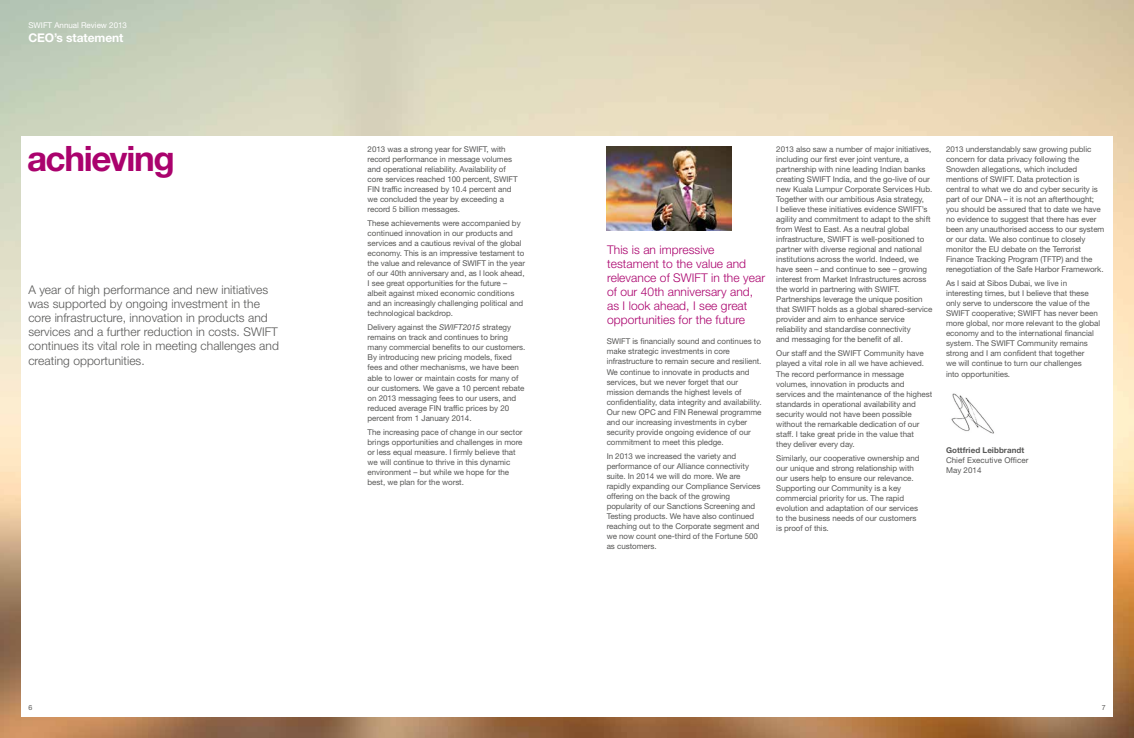
<style>
.page{position:relative;width:1134px;height:738px;background:#fff}
.page>*{position:absolute;margin:0;border:0;box-sizing:border-box;transform-origin:0 0}
.t1{font:700 35px "Helvetica Neue LT Std";letter-spacing:-.04em;color:#aa026d}
.t2{font:300 12px/14px "Helvetica Neue LT Std";letter-spacing:.005em;color:#575756}
.t3{font:300 12px/14px "Helvetica Neue LT Std";letter-spacing:.005em;color:#aa026d}
.t4{font:700 12px "Helvetica Neue LT Std";letter-spacing:-.005em;color:#fff}
.t5{font:8px/10px "Helvetica Neue LT Std";letter-spacing:-.005em;color:#575756}
.t6{font:8px "Helvetica Neue LT Std";color:#fff}
.t7{font:700 8px "Helvetica Neue LT Std";letter-spacing:.005em;color:#575756}
.t8{font:7px "Helvetica Neue LT Std";color:#575756}
.s1{font-family:"Helvetica Neue";font-style:italic}
</style>
<div class="page">
<img style="left:0;top:0;width:1134px;height:737px">
<div style="left:21px;top:136px;width:1092px;height:580px;background:#fff"></div>
<img style="left:607px;top:146px;width:124px;height:85px">
<img style="left:951px;top:393px;width:43px;height:41px">
<p class="t6" style="left:28px;top:21px;width:100px">SWIFT Annual Review 2013</p>
<h2 class="t4" style="left:28px;top:30px;width:97px">CEO’s statement</h2>
<h1 class="t1" style="left:27px;top:137px;width:149px">achieving</h1>
<p class="t5" style="left:776px;top:144px;width:157px">2013 also saw a number of major initiatives, including our first ever joint venture, a partnership with nine leading Indian banks creating SWIFT India, and the go-live of our new Kuala Lumpur Corporate Services Hub.<br>Together with our ambitious Asia strategy,<br>I believe these initiatives evidence SWIFT’s agility and commitment to adapt to the shift from West to East. As a neutral global infrastructure, SWIFT is well-positioned to partner with diverse regional and national institutions across the world. Indeed, we have seen – and continue to see – growing interest from Market Infrastructures across the world in partnering with SWIFT.<br>Partnerships leverage the unique position that SWIFT holds as a global shared-service provider and aim to enhance service reliability and standardise connectivity<br>and messaging for the benefit of all.</p>
<p class="t5" style="left:776px;top:348px;width:157px">Our staff and the SWIFT Community have played a vital role in all we have achieved.<br>The record performance in message volumes, innovation in products and services and the maintenance of the highest standards in operational availability and security would not have been possible without the remarkable dedication of our staff. I take great pride in the value that<br>they deliver every day.</p>
<p class="t5" style="left:776px;top:452px;width:145px">Similarly, our cooperative ownership and our unique and strong relationship with our users help to ensure our relevance.<br>Supporting our Community is a key commercial priority for us. The rapid evolution and adaptation of our services to the business needs of our customers is proof of this.</p>
<p class="t5" style="left:368px;top:144px;width:152px">2013 was a strong year for SWIFT, with record performance in message volumes and operational reliability. Availability of core services reached 100 percent, SWIFT FIN traffic increased by 10.4 percent and we concluded the year by exceeding a record 5 billion messages.</p>
<p class="t5" style="left:368px;top:218px;width:159px">These achievements were accompanied by continued innovation in our products and services and a cautious revival of the global economy. This is an impressive testament to the value and relevance of SWIFT in the year of our 40th anniversary and, as I look ahead, I see great opportunities for the future – albeit against mixed economic conditions and an increasingly challenging political and technological backdrop.</p>
<p class="t5" style="left:368px;top:322px;width:159px">Delivery against the <span class="s1">SWIFT2015</span> strategy remains on track and continues to bring many commercial benefits to our customers.<br>By introducing new pricing models, fixed fees and other mechanisms, we have been able to lower or maintain costs for many of our customers. We gave a 10 percent rebate on 2013 messaging fees to our users, and reduced average FIN traffic prices by 20 percent from 1 January 2014.</p>
<p class="t5" style="left:368px;top:426px;width:156px">The increasing pace of change in our sector brings opportunities and challenges in more or less equal measure. I firmly believe that we will continue to thrive in this dynamic environment – but while we hope for the best, we plan for the worst.</p>
<h2 class="t3" style="left:607px;top:242px;width:160px">This is an impressive testament to the value and relevance of SWIFT in the year of our 40th anniversary and, as I look ahead, I see great opportunities for the future</h2>
<p class="t2" style="left:28px;top:282px;width:252px">A year of high performance and new initiatives was supported by ongoing investment in the core infrastructure, innovation in products and services and a further reduction in costs. SWIFT continues its vital role in meeting challenges and creating opportunities.</p>
<p class="t5" style="left:607px;top:336px;width:156px">SWIFT is financially sound and continues to make strategic investments in core infrastructure to remain secure and resilient.<br>We continue to innovate in products and services, but we never forget that our mission demands the highest levels of confidentiality, data integrity and availability.<br>Our new OPC and FIN Renewal programme and our increasing investments in cyber security provide ongoing evidence of our commitment to meet this pledge.</p>
<p class="t5" style="left:607px;top:450px;width:155px">In 2013 we increased the variety and performance of our Alliance connectivity suite. In 2014 we will do more. We are rapidly expanding our Compliance Services offering on the back of the growing popularity of our Sanctions Screening and Testing products. We have also continued reaching out to the Corporate segment and we now count one-third of the Fortune 500 as customers.</p>
<p class="t5" style="left:946px;top:144px;width:160px">2013 understandably saw growing public concern for data privacy following the Snowden allegations, which included mentions of SWIFT. Data protection is central to what we do and cyber security is part of our DNA – it is not an afterthought; you should be assured that to date we have no evidence to suggest that there has ever been any unauthorised access to our system or our data. We also continue to closely monitor the EU debate on the Terrorist Finance Tracking Program (TFTP) and the renegotiation of the Safe Harbor Framework.</p>
<p class="t5" style="left:946px;top:278px;width:156px">As I said at Sibos Dubai, we live in interesting times, but I believe that these only serve to underscore the value of the SWIFT cooperative; SWIFT has never been more global, nor more relevant to the global economy and to the international financial system. The SWIFT Community remains strong and I am confident that together<br>we will continue to turn our challenges<br>into opportunities.</p>
<p class="t7" style="left:946px;top:444px;width:80px">Gottfried Leibbrandt</p>
<p class="t5" style="left:946px;top:454px;width:84px">Chief Executive Officer<br>May 2014</p>
<p class="t8" style="left:28px;top:702px;width:5px">6</p>
<p class="t8" style="left:1102px;top:702px;width:5px">7</p>
</div>
